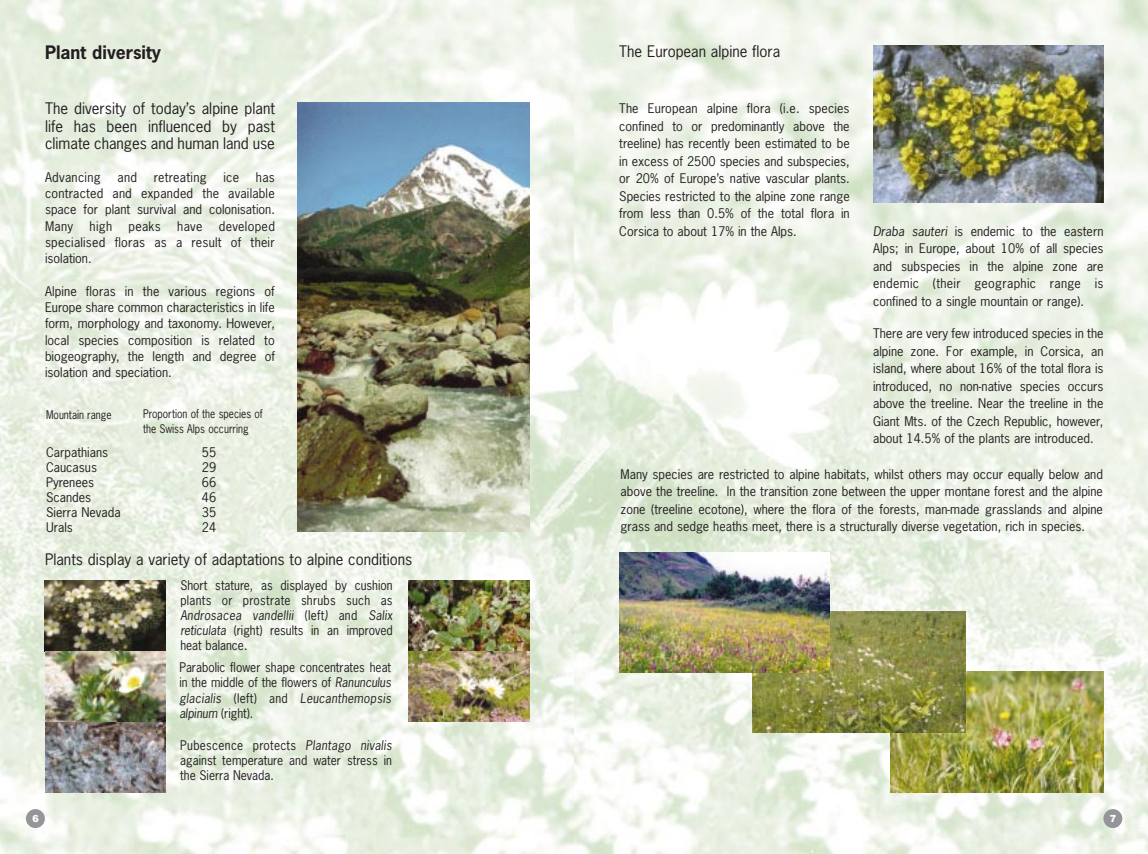
<style>
.page{position:relative;width:1148px;height:854px;background:#fff}
.page>*{position:absolute;margin:0;border:0;box-sizing:border-box;transform-origin:0 0}
.t1{font:700 17.5px "News Gothic";color:#231f20}
.t2{font:15px/17.5px "News Gothic";color:#231f20;text-align:justify}
.t3{font:12.5px/17.5px "News Gothic";color:#231f20;text-align:justify}
.t4{font:12.5px/15px "News Gothic";color:#231f20;text-align:justify;scale:.95 1}
.t5{font:12.5px "News Gothic";letter-spacing:.025em;color:#231f20}
.t6{font:11.25px/15px "News Gothic";color:#231f20;scale:.9 1}
.t7{font:900 10px "Helvetica";color:#fff;scale:.95 1}
</style>
<div class="page">
<img style="left:0;top:0;width:574px;height:854px">
<img style="left:574px;top:0;width:573px;height:854px">
<div style="left:1103px;top:809px;width:19px;height:19px;background:#939598;border-radius:50%"></div>
<div style="left:26px;top:809px;width:19px;height:19px;background:#939598;border-radius:50%"></div>
<img style="left:873px;top:45px;width:230px;height:157px">
<img style="left:45px;top:580px;width:121px;height:212px">
<svg style="left:45px;top:580px;width:120px;height:71px;background:#6b664e"></svg>
<img style="left:408px;top:580px;width:121px;height:71px">
<img style="left:45px;top:651px;width:121px;height:71px">
<img style="left:298px;top:103px;width:231px;height:429px">
<img style="left:408px;top:651px;width:121px;height:71px">
<img style="left:890px;top:671px;width:213px;height:121px">
<img style="left:752px;top:612px;width:213px;height:120px">
<img style="left:619px;top:552px;width:210px;height:121px">
<h1 class="t1" style="left:45px;top:45px;width:118px">Plant diversity</h1>
<p class="t2" style="left:45px;top:101px;width:231px">The diversity of today’s alpine plant life has been influenced by past climate changes and human land use</p>
<p class="t5" style="left:45px;top:172px;width:57px">Advancing</p>
<p class="t3" style="left:117px;top:170px;width:21px">and</p>
<p class="t5" style="left:154px;top:172px;width:54px">retreating</p>
<p class="t3" style="left:223px;top:170px;width:17px">ice</p>
<p class="t3" style="left:45px;top:170px;width:231px;line-height:16.2px;text-indent:211px">has contracted and expanded the available space for plant survival and colonisation.<br>Many</p>
<p class="t3" style="left:45px;top:219px;width:231px;line-height:16.2px;text-indent:174px">developed specialised floras as a result of their isolation.</p>
<p class="t3" style="left:45px;top:284px;width:231px;line-height:16.2px">Alpine floras in the various regions of Europe share common characteristics in life form, morphology and taxonomy. However, local species composition is related to biogeography, the length and degree of isolation and speciation.</p>
<p class="t3" style="left:90px;top:218px;width:24px">high</p>
<p class="t3" style="left:128px;top:218px;width:34px">peaks</p>
<p class="t3" style="left:177px;top:218px;width:27px">have</p>
<p class="t6" style="left:46px;top:408px;width:74px">Mountain range</p>
<p class="t3" style="left:46px;top:445px;width:76px;line-height:15px;text-align:left">Carpathians<br>Caucasus<br>Pyrenees<br>Scandes<br>Sierra Nevada<br>Urals</p>
<p class="t6" style="left:143px;top:407px;width:134px">Proportion of the species of the Swiss Alps occurring</p>
<p class="t3" style="left:202px;top:446px;width:16px;line-height:15px">55<br>29<br>66<br>46<br>35<br>24</p>
<p class="t2" style="left:45px;top:552px;width:369px">Plants display a variety of adaptations to alpine conditions</p>
<p class="t4" style="left:180px;top:578px;width:226px">Short stature, as displayed by cushion plants or prostrate shrubs such as Androsacea vandellii (left) and Salix reticulata (right) results in an improved heat balance.</p>
<p class="t4" style="left:179px;top:661px;width:226px">Parabolic flower shape concentrates heat in the middle of the flowers of Ranunculus glacialis (left) and Leucanthemopsis alpinum (right).</p>
<p class="t4" style="left:180px;top:738px;width:226px">Pubescence protects Plantago nivalis against temperature and water stress in the Sierra Nevada.</p>
<p class="t2" style="left:619px;top:44px;width:163px">The European alpine flora</p>
<p class="t3" style="left:619px;top:101px;width:232px">The European alpine flora (i.e. species confined to or predominantly above the treeline) has recently been estimated to be in excess of 2500 species and subspecies, or 20% of Europe’s native vascular plants.<br>Species restricted to the alpine zone range from less than 0.5% of the total flora in Corsica to about 17% in the Alps.</p>
<p class="t3" style="left:873px;top:223px;width:232px">Draba sauteri is endemic to the eastern Alps; in Europe, about 10% of all species and subspecies in the alpine zone are endemic (their geographic range is confined to a single mountain or range).</p>
<p class="t3" style="left:873px;top:326px;width:232px">There are very few introduced species in the alpine zone. For example, in Corsica, an island, where about 16% of the total flora is introduced, no non-native species occurs above the treeline. Near the treeline in the Giant Mts. of the Czech Republic, however, about 14.5% of the plants are introduced.</p>
<p class="t3" style="left:620px;top:466px;width:484px">Many species are restricted to alpine habitats, whilst others may occur equally below and above the treeline. In the transition zone between the upper montane forest and the alpine zone (treeline ecotone), where the flora of the forests, man-made grasslands and alpine grass and sedge heaths meet, there is a structurally diverse vegetation, rich in species.</p>
<p class="t7" style="left:32px;top:814px;width:8px">6</p>
<p class="t7" style="left:1109px;top:814px;width:8px">7</p>
</div>
